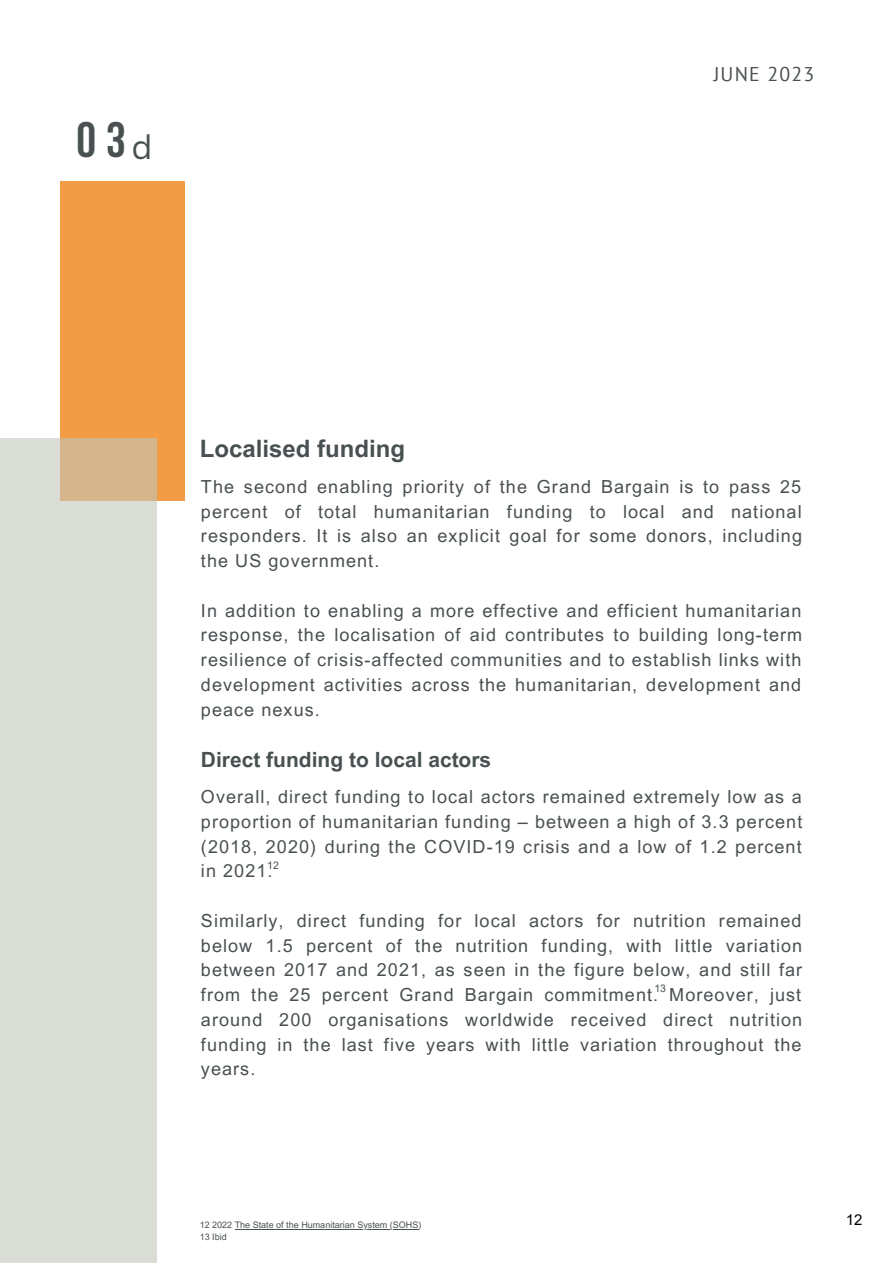
<style>
.page{position:relative;width:893px;height:1264px;background:#fff}
.page>*{position:absolute;margin:0;border:0;box-sizing:border-box;transform-origin:0 0}
.t1{font:700 49.65px "Bebas Neue";color:#495052}
.t2{font:33px "Canva Sans";color:#495052}
.t3{font:700 24px "Arial MT Pro";color:#495052}
.t4{font:700 21px "Arial MT Pro";color:#495052}
.t5{font:19.8px "PT Sans";letter-spacing:.06em;color:#495052}
.t6{font:18px/24.8px "Arial MT Pro";letter-spacing:.06em;color:#495052;text-align:justify}
.t7{font:15px "Arial MT Pro";color:#000}
.t8{font:10.5px "Arial MT Pro";color:#495052}
.t9{font:9px "Arial MT Pro";color:#495052}
</style>
<div class="page">
<div style="left:60px;top:182px;width:125px;height:319px;background:#f29c46"></div>
<div style="left:0;top:438px;width:156px;height:824px;background:#dadcd6"></div>
<hr style="left:235px;top:1228px;width:183px;height:1px;background:#495052">
<p class="t1" style="left:76px;top:120px;width:51px">03</p>
<p class="t2" style="left:131px;top:123px;width:23px">d</p>
<p class="t5" style="left:713px;top:61px;width:102px">JUNE 2023</p>
<p class="t3" style="left:200px;top:439px;width:207px">Localised funding</p>
<p class="t6" style="left:201px;top:476px;width:602px">The second enabling priority of the Grand Bargain is to pass 25 percent of total humanitarian funding to local and national responders. It is also an explicit goal for some donors, including the US government.</p>
<p class="t6" style="left:201px;top:600px;width:602px">In addition to enabling a more effective and efficient humanitarian response, the localisation of aid contributes to building long-term resilience of crisis-affected communities and to establish links with development activities across the humanitarian, development and peace nexus.</p>
<p class="t4" style="left:201px;top:752px;width:292px">Direct funding to local actors</p>
<p class="t6" style="left:201px;top:786px;width:603px">Overall, direct funding to local actors remained extremely low as a proportion of humanitarian funding – between a high of 3.3 percent (2018, 2020) during the COVID-19 crisis and a low of 1.2 percent in 2021.</p>
<p class="t6" style="left:201px;top:910px;width:602px">Similarly, direct funding for local actors for nutrition remained below 1.5 percent of the nutrition funding, with little variation between 2017 and 2021, as seen in the figure below, and still far from the 25 percent Grand Bargain commitment. Moreover, just around 200 organisations worldwide received direct nutrition funding in the last five years with little variation throughout the years.</p>
<p class="t8" style="left:267px;top:861px;width:13px">12</p>
<p class="t8" style="left:654px;top:983px;width:13px">13</p>
<p class="t9" style="left:200px;top:1221px;width:223px">12 2022 The State of the Humanitarian System (SOHS)</p>
<p class="t9" style="left:200px;top:1233px;width:28px">13 Ibid</p>
<p class="t7" style="left:845px;top:1214px;width:18px">12</p>
</div>
